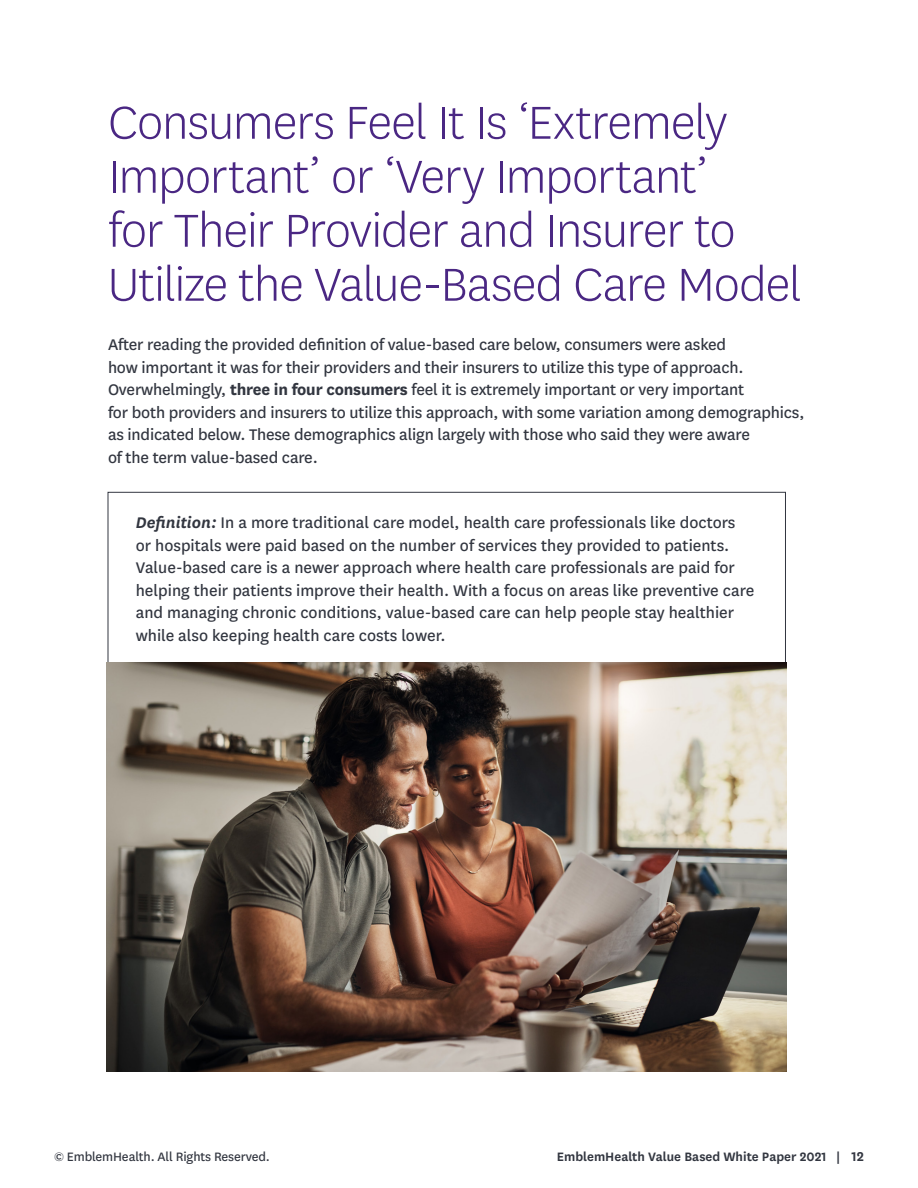
<style>
.page{position:relative;width:918px;height:1188px;background:#fff}
.page>*{position:absolute;margin:0;border:0;box-sizing:border-box;transform-origin:0 0}
.head_36pt{font:300 54px/54px "National";letter-spacing:-.02em;color:#4a2783}
.body_12_15{font:18px/22.5px "National";letter-spacing:-.01em;color:#323640}
.t1{font:600 15px "National";color:#323640}
.t2{font:600 14.25px "National";color:#323640}
.body_12_15-2{font:14.25px "National";letter-spacing:-.01em;color:#323640}
.s1{font-weight:700}
.s2{font-weight:600;font-style:italic}
</style>
<div class="page">
<img style="left:107px;top:662px;width:679px;height:410px">
<p class="head_36pt" style="left:108px;top:94px;width:695px">Consumers Feel It Is ‘Extremely Important’ or ‘Very Important’<br>for Their Provider and Insurer to Utilize the Value-Based Care Model</p>
<p class="body_12_15" style="left:108px;top:333px;width:698px">After reading the provided definition of value-based care below, consumers were asked<br>how important it was for their providers and their insurers to utilize this type of approach.<br>Overwhelmingly, <span class="s1">three in four consumers</span> feel it is extremely important or very important<br>for both providers and insurers to utilize this approach, with some variation among demographics, as indicated below. These demographics align largely with those who said they were aware<br>of the term value-based care.</p>
<p class="body_12_15" style="left:136px;top:510px;width:620px"><span class="s2">Definition:</span> In a more traditional care model, health care professionals like doctors or hospitals were paid based on the number of services they provided to patients.<br>Value-based care is a newer approach where health care professionals are paid for helping their patients improve their health. With a focus on areas like preventive care and managing chronic conditions, value-based care can help people stay healthier while also keeping health care costs lower.</p>
<p class="body_12_15-2" style="left:54px;top:1147px;width:217px">© EmblemHealth. All Rights Reserved.</p>
<p class="t2" style="left:557px;top:1147px;width:285px">EmblemHealth Value Based White Paper 2021 |</p>
<p class="t1" style="left:852px;top:1146px;width:14px">12</p>
</div>
